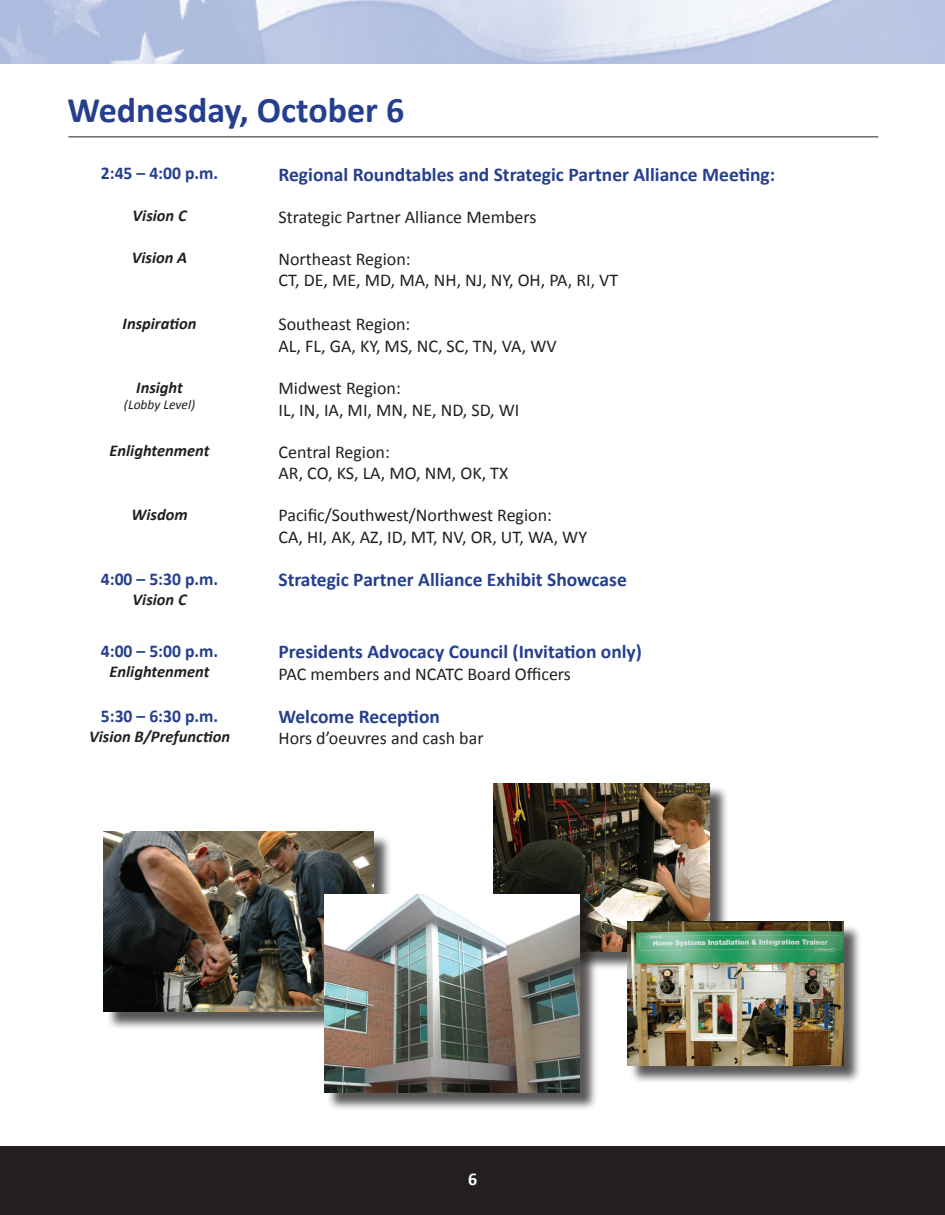
<style>
.page{position:relative;width:945px;height:1215px;background:#fff}
.page>*{position:absolute;margin:0;border:0;box-sizing:border-box;transform-origin:0 0}
.t1{font:700 36px "Calibri";color:#253f8e}
.t2{font:700 19.5px "Calibri";color:#253f8e}
.t3{font:18px/21.6px "Calibri";color:#231f20}
.t4{font:700 18px "Calibri";color:#253f8e}
.t5{font:700 18px "Calibri";color:#fff}
.t6{font:italic 700 16.5px "Calibri";color:#231f20}
.t7{font:italic 13.5px "Calibri";color:#231f20}
</style>
<div class="page">
<div style="left:0;top:1147px;width:945px;height:68px;background:#231f20"></div>
<hr style="left:68px;top:136px;width:810px;height:1px;background:#231f20">
<div style="left:106px;top:834px;width:286px;height:196px;background:#231f20;opacity:.75"></div>
<img style="left:104px;top:832px;width:270px;height:180px">
<div style="left:496px;top:785px;width:232px;height:185px;background:#231f20;opacity:.75"></div>
<img style="left:494px;top:783px;width:216px;height:169px">
<div style="left:629px;top:924px;width:233px;height:160px;background:#231f20;opacity:.75"></div>
<img style="left:627px;top:922px;width:216px;height:143px">
<div style="left:326px;top:897px;width:272px;height:215px;background:#231f20;opacity:.75"></div>
<img style="left:324px;top:894px;width:255px;height:199px">
<img style="left:0;top:0;width:945px;height:63px">
<h1 class="t1" style="left:68px;top:87px;width:338px">Wednesday, October 6</h1>
<p class="t4" style="left:101px;top:162px;width:119px">2:45 – 4:00 p.m.</p>
<p class="t2" style="left:278px;top:162px;width:498px">Regional Roundtables and Strategic Partner Alliance Meeting:</p>
<p class="t6" style="left:133px;top:206px;width:56px">Vision C</p>
<p class="t3" style="left:278px;top:205px;width:260px">Strategic Partner Alliance Members</p>
<p class="t6" style="left:132px;top:248px;width:57px">Vision A</p>
<p class="t3" style="left:278px;top:247px;width:341px">Northeast Region:<br>CT, DE, ME, MD, MA, NH, NJ, NY, OH, PA, RI, VT</p>
<p class="t6" style="left:123px;top:314px;width:75px">Inspiration</p>
<p class="t3" style="left:278px;top:313px;width:280px">Southeast Region:<br>AL, FL, GA, KY, MS, NC, SC, TN, VA, WV</p>
<p class="t6" style="left:136px;top:377px;width:48px">Insight</p>
<p class="t7" style="left:124px;top:396px;width:73px">(Lobby Level)</p>
<p class="t3" style="left:278px;top:376px;width:242px">Midwest Region:<br>IL, IN, IA, MI, MN, NE, ND, SD, WI</p>
<p class="t6" style="left:110px;top:441px;width:102px">Enlightenment</p>
<p class="t3" style="left:278px;top:440px;width:231px">Central Region:<br>AR, CO, KS, LA, MO, NM, OK, TX</p>
<p class="t6" style="left:131px;top:504px;width:58px">Wisdom</p>
<p class="t3" style="left:278px;top:504px;width:310px">Pacific/Southwest/Northwest Region:<br>CA, HI, AK, AZ, ID, MT, NV, OR, UT, WA, WY</p>
<p class="t4" style="left:101px;top:568px;width:119px">4:00 – 5:30 p.m.</p>
<p class="t6" style="left:133px;top:589px;width:56px">Vision C</p>
<p class="t2" style="left:278px;top:567px;width:350px">Strategic Partner Alliance Exhibit Showcase</p>
<p class="t4" style="left:101px;top:640px;width:119px">4:00 – 5:00 p.m.</p>
<p class="t6" style="left:110px;top:661px;width:102px">Enlightenment</p>
<p class="t4" style="left:101px;top:705px;width:119px">5:30 – 6:30 p.m.</p>
<p class="t6" style="left:89px;top:726px;width:143px">Vision B/Prefunction</p>
<p class="t2" style="left:278px;top:640px;width:365px">Presidents Advocacy Council (Invitation only)</p>
<p class="t3" style="left:278px;top:662px;width:294px">PAC members and NCATC Board Officers</p>
<p class="t2" style="left:278px;top:704px;width:163px">Welcome Reception</p>
<p class="t3" style="left:278px;top:727px;width:207px">Hors d’oeuvres and cash bar</p>
<p class="t5" style="left:468px;top:1168px;width:11px">6</p>
</div>
